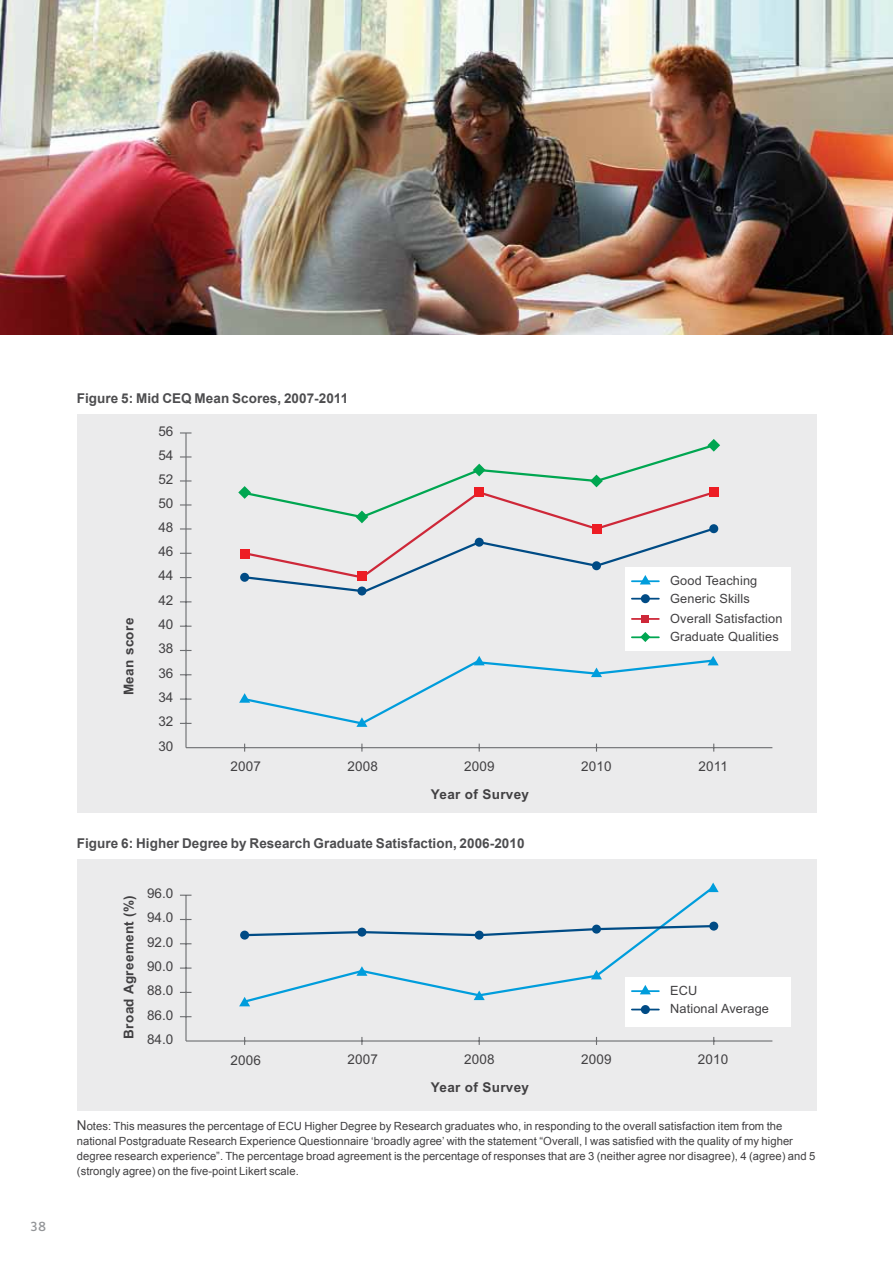
<style>
.page{position:relative;width:893px;height:1263px;background:#fff}
.page>*{position:absolute;margin:0;border:0;box-sizing:border-box;transform-origin:0 0}
.t1{font:13.5px "Arial";letter-spacing:.01em;color:#414042}
.t2{font:700 13.5px "Arial";letter-spacing:.005em;color:#4d4d4f}
.t3{font:700 13.5px "Arial";letter-spacing:.025em;color:#414042}
.t4{font:600 13.5px "Houschka Pro";color:#939598}
.t5{font:12.75px/17.4px "Arial";letter-spacing:.01em;color:#414042}
.t6{font:11.25px/15px "Arial";letter-spacing:.005em;color:#414042}
.s1{font-size:13.5px}
</style>
<div class="page">
<img style="left:0;top:0;width:893px;height:335px">
<div style="left:77px;top:414px;width:740px;height:399px;background:#ebebec"></div>
<hr style="left:186px;top:747px;width:586px;height:1px;background:#6d6e71">
<hr style="left:185px;top:433px;width:2px;height:315px;background:#6d6e71">
<svg style="left:180px;top:698px;width:12px;height:2px"></svg>
<svg style="left:180px;top:528px;width:12px;height:1px"></svg>
<svg style="left:180px;top:504px;width:12px;height:1px"></svg>
<svg style="left:180px;top:480px;width:12px;height:1px"></svg>
<svg style="left:180px;top:456px;width:12px;height:1px"></svg>
<svg style="left:180px;top:432px;width:12px;height:1px"></svg>
<svg style="left:239px;top:656px;width:480px;height:71px"></svg>
<div style="left:625px;top:567px;width:166px;height:83px;background:#fff"></div>
<hr style="left:632px;top:598px;width:27px;height:2px;background:#004b85">
<hr style="left:632px;top:618px;width:27px;height:2px;background:#ce2839">
<div style="left:642px;top:615px;width:7px;height:7px;background:#ce2839"></div>
<hr style="left:632px;top:636px;width:27px;height:2px;background:#00a651">
<svg style="left:640px;top:632px;width:10px;height:10px"></svg>
<div style="left:641px;top:594px;width:9px;height:9px;background:#004b85;border-radius:50%"></div>
<svg style="left:238px;top:439px;width:482px;height:156px"></svg>
<div style="left:77px;top:859px;width:740px;height:252px;background:#ebebec"></div>
<hr style="left:186px;top:1040px;width:586px;height:1px;background:#6d6e71">
<hr style="left:185px;top:895px;width:2px;height:146px;background:#6d6e71">
<svg style="left:180px;top:967px;width:12px;height:2px"></svg>
<svg style="left:250px;top:890px;width:466px;height:112px"></svg>
<svg style="left:243px;top:924px;width:473px;height:13px"></svg>
<div style="left:475px;top:931px;width:9px;height:9px;background:#004b85;border-radius:50%"></div>
<div style="left:240px;top:931px;width:9px;height:9px;background:#004b85;border-radius:50%"></div>
<div style="left:357px;top:928px;width:9px;height:9px;background:#004b85;border-radius:50%"></div>
<div style="left:592px;top:925px;width:9px;height:9px;background:#004b85;border-radius:50%"></div>
<div style="left:709px;top:922px;width:9px;height:9px;background:#004b85;border-radius:50%"></div>
<svg style="left:239px;top:997px;width:11px;height:9px"></svg>
<svg style="left:356px;top:966px;width:11px;height:10px"></svg>
<svg style="left:474px;top:990px;width:11px;height:10px"></svg>
<svg style="left:591px;top:970px;width:11px;height:9px"></svg>
<svg style="left:708px;top:882px;width:11px;height:10px"></svg>
<div style="left:625px;top:977px;width:166px;height:49px;background:#fff"></div>
<hr style="left:632px;top:990px;width:27px;height:2px;background:#009ddc">
<svg style="left:640px;top:985px;width:11px;height:9px"></svg>
<svg style="left:632px;top:1009px;width:27px;height:1px"></svg>
<div style="left:641px;top:1005px;width:9px;height:9px;background:#004b85;border-radius:50%"></div>
<p class="t4" style="left:30px;top:1217px;width:18px">38</p>
<p class="t2" style="left:77px;top:390px;width:273px">Figure 5: Mid CEQ Mean Scores, 2007-2011</p>
<p class="t1" style="left:158px;top:422px;width:17px">56</p>
<p class="t1" style="left:158px;top:446px;width:17px">54</p>
<p class="t1" style="left:158px;top:470px;width:17px">52</p>
<p class="t1" style="left:158px;top:494px;width:17px">50</p>
<p class="t1" style="left:158px;top:518px;width:17px">48</p>
<p class="t3" style="left:120px;top:695px;width:79px;rotate:-90deg">Mean score</p>
<p class="t1" style="left:158px;top:543px;width:17px">46</p>
<p class="t1" style="left:158px;top:567px;width:17px">44</p>
<p class="t1" style="left:158px;top:591px;width:17px">42</p>
<p class="t1" style="left:158px;top:615px;width:17px">40</p>
<p class="t1" style="left:158px;top:640px;width:17px">38</p>
<p class="t1" style="left:158px;top:664px;width:17px">36</p>
<p class="t1" style="left:158px;top:688px;width:17px">34</p>
<p class="t1" style="left:158px;top:713px;width:17px">32</p>
<p class="t1" style="left:158px;top:737px;width:17px">30</p>
<p class="t5" style="left:670px;top:572px;width:89px">Good Teaching<br>Generic Skills</p>
<p class="t5" style="left:670px;top:609px;width:114px;line-height:18.3px">Overall Satisfaction<br>Graduate Qualities</p>
<p class="t1" style="left:231px;top:758px;width:32px">2007</p>
<p class="t1" style="left:347px;top:757px;width:32px">2008</p>
<p class="t1" style="left:464px;top:757px;width:32px">2009</p>
<p class="t1" style="left:581px;top:757px;width:32px">2010</p>
<p class="t1" style="left:698px;top:757px;width:31px">2011</p>
<p class="t3" style="left:431px;top:785px;width:100px">Year of Survey</p>
<p class="t2" style="left:77px;top:834px;width:449px">Figure 6: Higher Degree by Research Graduate Satisfaction, 2006-2010</p>
<p class="t3" style="left:120px;top:1039px;width:145px;rotate:-90deg">Broad Agreement (%)</p>
<p class="t1" style="left:147px;top:884px;width:28px">96.0</p>
<p class="t1" style="left:147px;top:909px;width:28px">94.0</p>
<p class="t1" style="left:147px;top:933px;width:28px">92.0</p>
<p class="t1" style="left:147px;top:957px;width:28px">90.0</p>
<p class="t1" style="left:147px;top:982px;width:28px">88.0</p>
<p class="t1" style="left:147px;top:1006px;width:28px">86.0</p>
<p class="t1" style="left:147px;top:1030px;width:28px">84.0</p>
<p class="t5" style="left:670px;top:982px;width:100px">ECU<br>National Average</p>
<p class="t1" style="left:231px;top:1051px;width:32px">2006</p>
<p class="t1" style="left:347px;top:1051px;width:32px">2007</p>
<p class="t1" style="left:464px;top:1051px;width:32px">2008</p>
<p class="t1" style="left:581px;top:1051px;width:32px">2009</p>
<p class="t1" style="left:698px;top:1051px;width:32px">2010</p>
<p class="t3" style="left:431px;top:1078px;width:100px">Year of Survey</p>
<p class="t6" style="left:77px;top:1118px;width:740px"><span class="s1">N</span>otes: This measures the percentage of ECU Higher Degree by Research graduates who, in responding to the overall satisfaction item from the national Postgraduate Research Experience Questionnaire ‘broadly agree’ with the statement “Overall, I was satisfied with the quality of my higher degree research experience”. The percentage broad agreement is the percentage of responses that are 3 (neither agree nor disagree), 4 (agree) and 5 (strongly agree) on the five-point Likert scale.</p>
</div>
